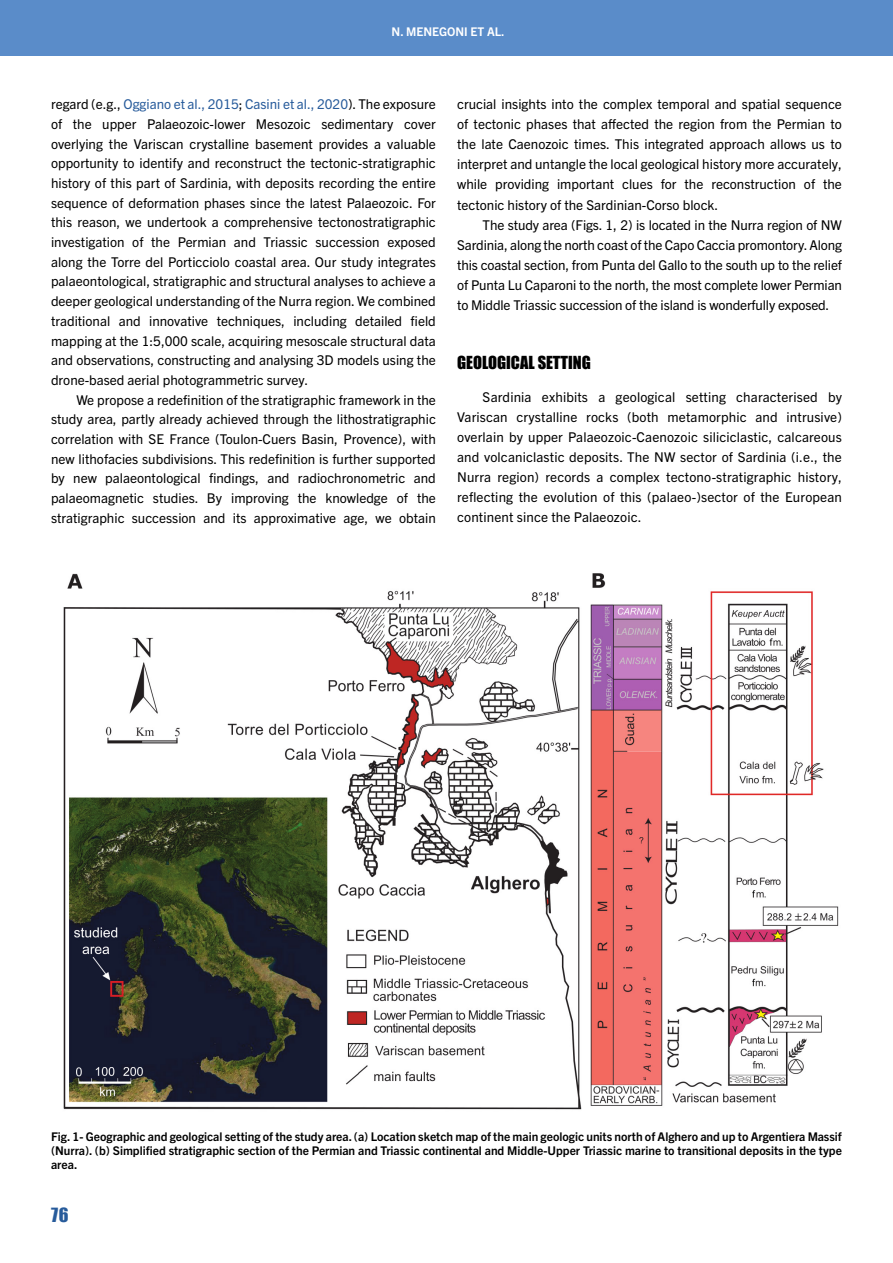
<style>
.page{position:relative;width:893px;height:1263px;background:#fff}
.page>*{position:absolute;margin:0;border:0;box-sizing:border-box;transform-origin:0 0}
.t1{font:18px "Impact";color:#275b9b}
.t2{font:16.5px "Impact";color:#000}
.t3{font:13.5px/19.6px "Trade Gothic Next LT Pro";color:#000;text-align:justify}
.t4{font:700 12px/14.2px "Trade Gothic Next LT Pro";color:#000;text-align:justify}
.t5{font:700 12px "Trade Gothic Next LT Pro";color:#fff}
.s1{color:#275b9b}
</style>
<div class="page">
<div style="left:0;top:0;width:893px;height:55px;background:#5a8cc9"></div>
<img style="left:63px;top:573px;width:776px;height:537px">
<p class="t5" style="left:392px;top:23px;width:114px">N. MENEGONI ET AL.</p>
<p class="t3" style="left:51px;top:94px;width:386px">regard (e.g., <span class="s1">Oggiano et al., 2015</span>; <span class="s1">Casini et al., 2020</span>). The exposure of the upper Palaeozoic-lower Mesozoic sedimentary cover overlying the Variscan crystalline basement provides a valuable opportunity to identify and reconstruct the tectonic-stratigraphic history of this part of Sardinia, with deposits recording the entire sequence of deformation phases since the latest Palaeozoic. For this reason, we undertook a comprehensive tectonostratigraphic investigation of the Permian and Triassic succession exposed along the Torre del Porticciolo coastal area. Our study integrates palaeontological, stratigraphic and structural analyses to achieve a deeper geological understanding of the Nurra region. We combined traditional and innovative techniques, including detailed field mapping at the 1:5,000 scale, acquiring mesoscale structural data and observations, constructing and analysing 3D models using the drone-based aerial photogrammetric survey.</p>
<p class="t3" style="left:51px;top:389px;width:386px;text-indent:26px">We propose a redefinition of the stratigraphic framework in the study area, partly already achieved through the lithostratigraphic correlation with SE France (Toulon-Cuers Basin, Provence), with new lithofacies subdivisions. This redefinition is further supported by new palaeontological findings, and radiochronometric and palaeomagnetic studies. By improving the knowledge of the stratigraphic succession and its approximative age, we obtain</p>
<p class="t3" style="left:457px;top:93px;width:386px;line-height:20.1px">crucial insights into the complex temporal and spatial sequence of tectonic phases that affected the region from the Permian to the late Caenozoic times. This integrated approach allows us to interpret and untangle the local geological history more accurately, while providing important clues for the reconstruction of the tectonic history of the Sardinian-Corso block.</p>
<p class="t3" style="left:457px;top:214px;width:386px;line-height:20.1px;text-indent:26px">The study area (Figs. 1, 2) is located in the Nurra region of NW Sardinia, along the north coast of the Capo Caccia promontory. Along this coastal section, from Punta del Gallo to the south up to the relief of Punta Lu Caparoni to the north, the most complete lower Permian to Middle Triassic succession of the island is wonderfully exposed.</p>
<p class="t2" style="left:457px;top:350px;width:135px">GEOLOGICAL SETTING</p>
<p class="t3" style="left:457px;top:386px;width:386px;line-height:20.1px;text-indent:26px">Sardinia exhibits a geological setting characterised by Variscan crystalline rocks (both metamorphic and intrusive) overlain by upper Palaeozoic-Caenozoic siliciclastic, calcareous and volcaniclastic deposits. The NW sector of Sardinia (i.e., the Nurra region) records a complex tectono-stratigraphic history, reflecting the evolution of this (palaeo-)sector of the European continent since the Palaeozoic.</p>
<p class="t4" style="left:51px;top:1128px;width:792px">Fig. 1- Geographic and geological setting of the study area. (a) Location sketch map of the main geologic units north of Alghero and up to Argentiera Massif (Nurra). (b) Simplified stratigraphic section of the Permian and Triassic continental and Middle-Upper Triassic marine to transitional deposits in the type area.</p>
<h1 class="t1" style="left:51px;top:1201px;width:19px">76</h1>
</div>
